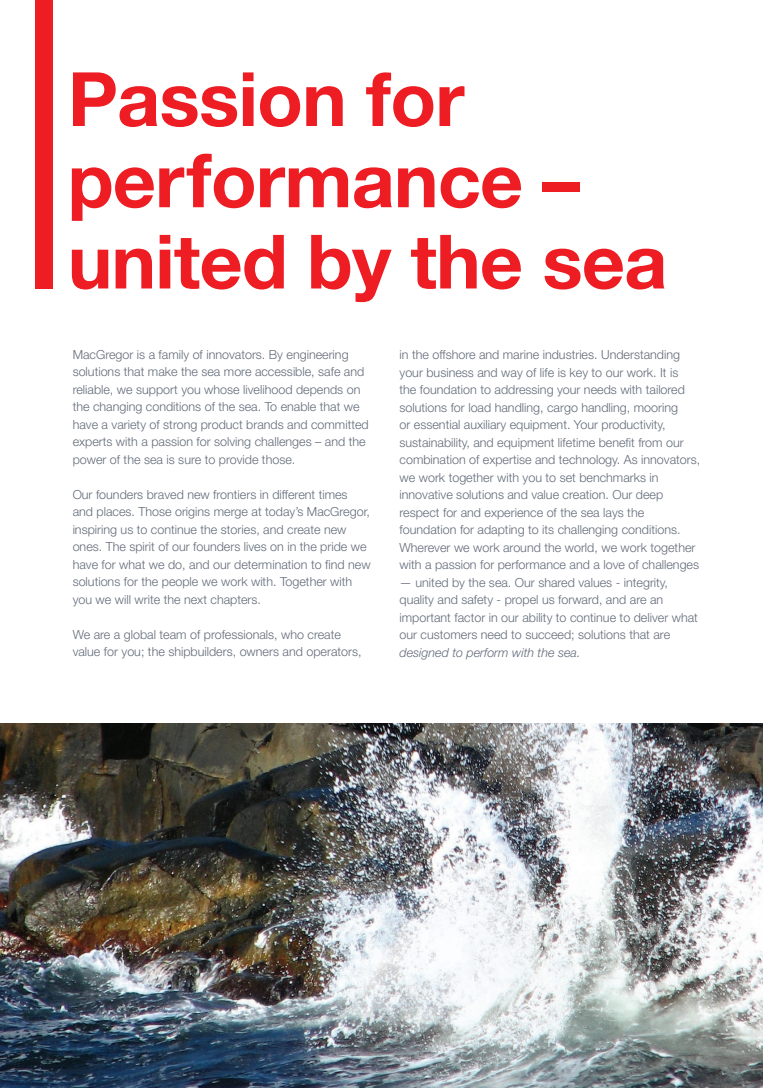
<style>
.page{position:relative;width:780px;height:1088px;background:#fff}
.page>*{position:absolute;margin:0;border:0;box-sizing:border-box;transform-origin:0 0}
.t1{font:700 75px/81.2px "Helvetica Neue";letter-spacing:-.01em;color:#ee1d23}
.t2{font:300 12.5px/17.5px "Helvetica Neue";color:#636c7a}
.t3{font:italic 300 12.5px "Helvetica Neue LT Std";color:#636c7a}
</style>
<div class="page">
<div style="left:35px;top:0;width:18px;height:288px;background:#ee1d23"></div>
<img style="left:0;top:723px;width:762px;height:365px">
<h1 class="t1" style="left:68px;top:57px;width:601px">Passion for performance – united by the sea</h1>
<p class="t2" style="left:73px;top:345px;width:297px">MacGregor is a family of innovators. By engineering solutions that make the sea more accessible, safe and reliable, we support you whose livelihood depends on the changing conditions of the sea. To enable that we have a variety of strong product brands and committed experts with a passion for solving challenges – and the power of the sea is sure to provide those.</p>
<p class="t2" style="left:73px;top:485px;width:299px">Our founders braved new frontiers in different times and places. Those origins merge at today’s MacGregor, inspiring us to continue the stories, and create new ones. The spirit of our founders lives on in the pride we have for what we do, and our determination to find new solutions for the people we work with. Together with you we will write the next chapters.</p>
<p class="t2" style="left:73px;top:625px;width:290px">We are a global team of professionals, who create value for you; the shipbuilders, owners and operators,</p>
<p class="t2" style="left:399px;top:346px;width:302px">in the offshore and marine industries. Understanding your business and way of life is key to our work. It is<br>the foundation to addressing your needs with tailored solutions for load handling, cargo handling, mooring<br>or essential auxiliary equipment. Your productivity, sustainability, and equipment lifetime benefit from our combination of expertise and technology. As innovators, we work together with you to set benchmarks in innovative solutions and value creation. Our deep respect for and experience of the sea lays the foundation for adapting to its challenging conditions.<br>Wherever we work around the world, we work together with a passion for performance and a love of challenges</p>
<p class="t2" style="left:399px;top:573px;width:300px">— united by the sea. Our shared values - integrity, quality and safety - propel us forward, and are an important factor in our ability to continue to deliver what our customers need to succeed; solutions that are</p>
<p class="t3" style="left:399px;top:645px;width:182px">designed to perform with the sea.</p>
</div>
